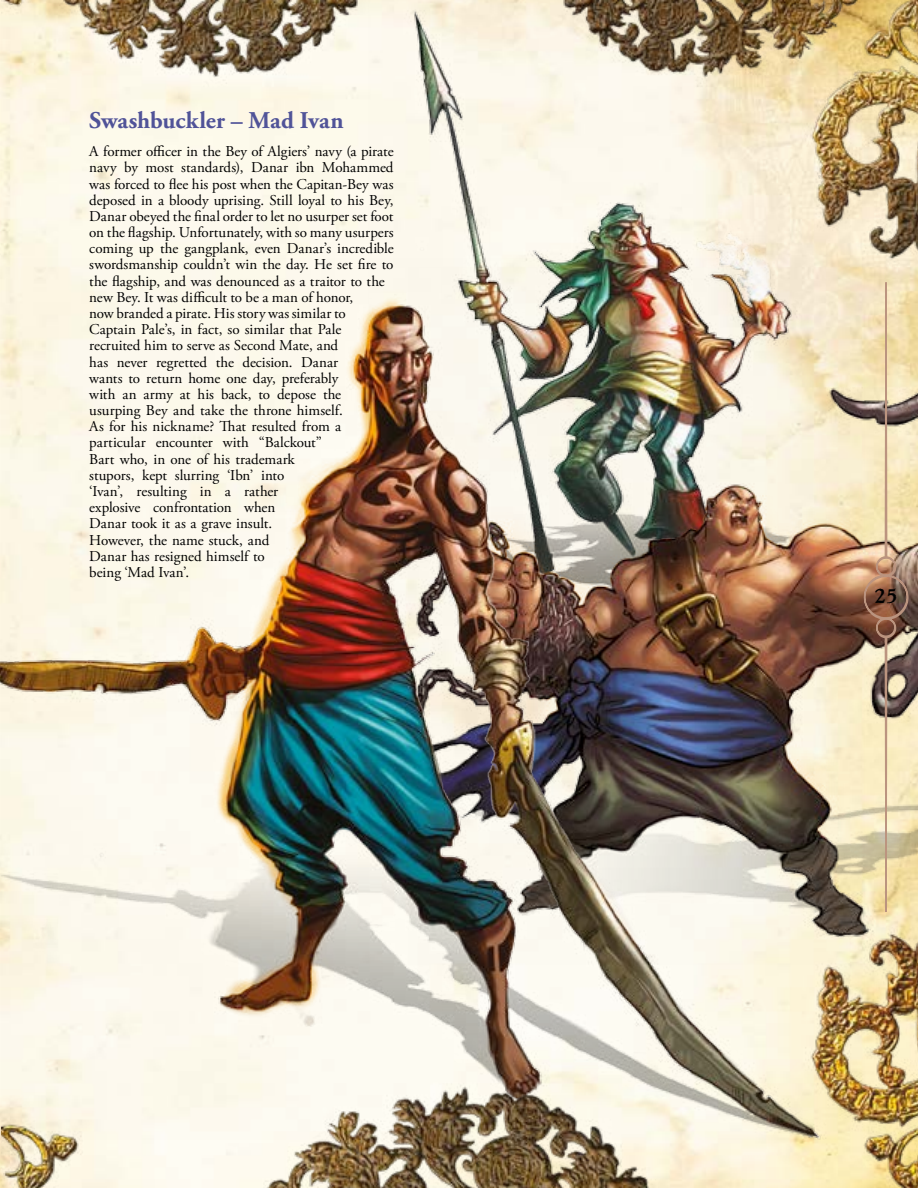
<style>
.page{position:relative;width:918px;height:1188px;background:#fff}
.page>*{position:absolute;margin:0;border:0;box-sizing:border-box;transform-origin:0 0}
.t1{font:700 24px "Adobe Garamond Pro";color:#505398}
.t2{font:19.5px "Weathered SF";color:#000}
.t3{font:15px/16.2px "Adobe Garamond Pro";color:#000}
</style>
<div class="page">
<img style="left:1px;top:0;width:917px;height:1188px">
<img style="left:863px;top:0;width:46px;height:1188px">
<h1 class="t1" style="left:89px;top:106px;width:256px">Swashbuckler – Mad Ivan</h1>
<p class="t3" style="left:89px;top:144px;width:306px">A former officer in the Bey of Algiers’ navy (a pirate navy by most standards), Danar ibn Mohammed was forced to flee his post when the Capitan-Bey was deposed in a bloody uprising. Still loyal to his Bey, Danar obeyed the final order to let no usurper set foot on the flagship. Unfortunately, with so many usurpers coming up the gangplank, even Danar’s incredible swordsmanship couldn’t win the day. He set fire to the flagship, and was denounced as a traitor to the new Bey. It was difficult to be a man of honor,<br>now branded a pirate. His story was similar to Captain Pale’s, in fact, so similar that Pale recruited him to serve as Second Mate, and<br>has never regretted the decision. Danar<br>wants to return home one day, preferably<br>with an army at his back, to depose the usurping Bey and take the throne himself.<br>As for his nickname? That resulted from a particular encounter with “Balckout”<br>Bart who, in one of his trademark<br>stupors, kept slurring ‘Ibn’ into<br>‘Ivan’, resulting in a rather<br>explosive confrontation when<br>Danar took it as a grave insult.<br>However, the name stuck, and<br>Danar has resigned himself to<br>being ‘Mad Ivan’.</p>
<h2 class="t2" style="left:874px;top:584px;width:25px">25</h2>
</div>
